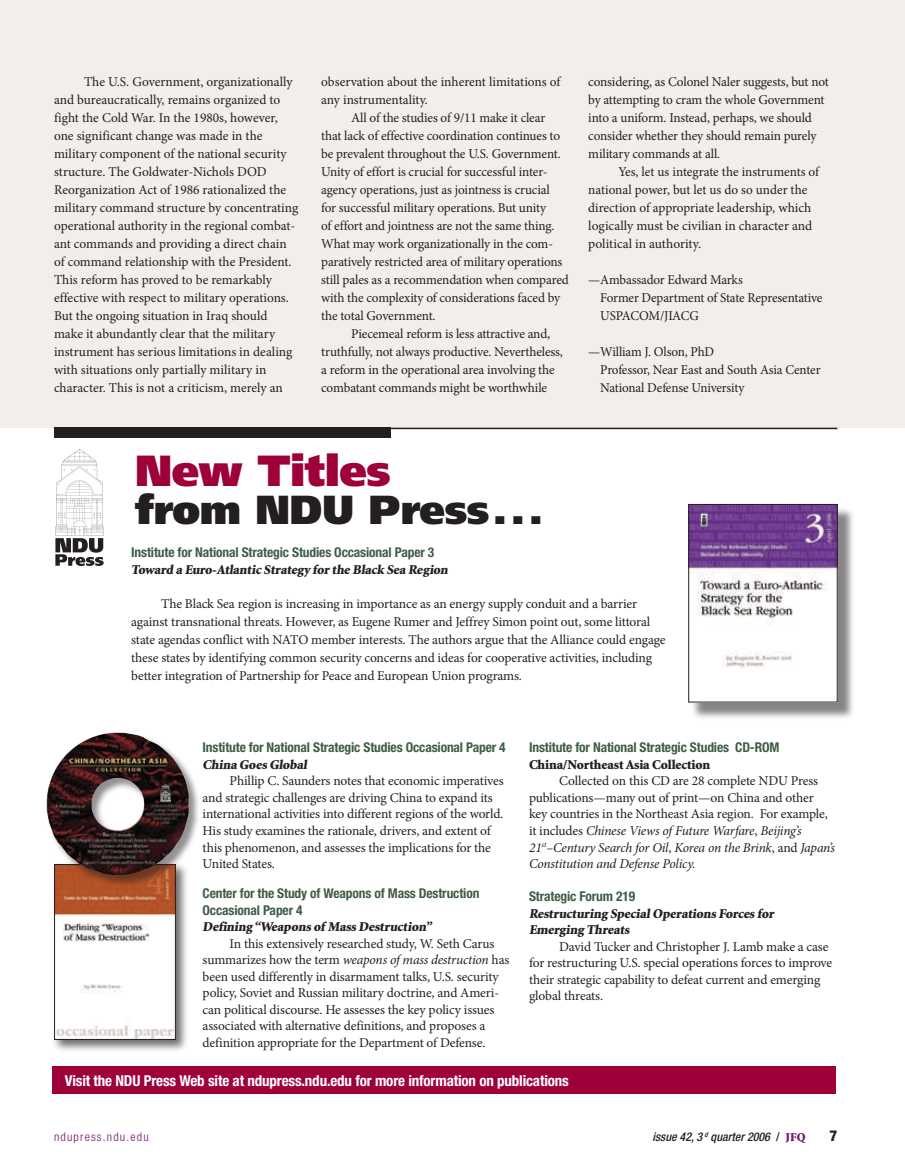
<style>
.page{position:relative;width:905px;height:1175px;background:#fff}
.page>*{position:absolute;margin:0;border:0;box-sizing:border-box;transform-origin:0 0}
.t1{font:900 43.5px "Frutiger LT Std";letter-spacing:-.01em;color:#9e0039}
.t2{font:900 40.5px "Frutiger LT Std";letter-spacing:-.01em;color:#231f20}
.t3{font:700 condensed 15px "Helvetica Neue LT Std";letter-spacing:-.01em;color:#fff}
.t4{font:13.5px/18px "Minion Pro";letter-spacing:-.01em;color:#231f20}
.t5{font:700 condensed 13.5px/16.5px "Helvetica Neue LT Std";letter-spacing:-.01em;color:#3f5c46}
.t6{font:900 13.5px/16.5px "Minion Std";letter-spacing:-.01em;color:#231f20}
.t7{font:italic 500 condensed 12px "Helvetica Neue LT Std";color:#231f20}
.t8{font:300 condensed 12px "Helvetica Neue LT Std";letter-spacing:.1em;color:#711371}
.s1{font-style:italic}
.s2{font-style:normal}
.s3{font-family:"Minion Std";font-weight:900;font-style:normal;font-stretch:normal;color:#711371}
</style>
<div class="page">
<div style="left:0;top:0;width:904px;height:428px;background:#f2eeea"></div>
<div style="left:53px;top:1066px;width:783px;height:28px;background:#9e0039"></div>
<svg style="left:55px;top:449px;width:49px;height:117px"></svg>
<div style="left:51px;top:860px;width:139px;height:194px;background:#231f20;opacity:.65"></div>
<img style="left:56px;top:888px;width:118px;height:149px">
<div style="left:54px;top:864px;width:122px;height:175px;border:1px solid #231f20"></div>
<div style="left:54px;top:428px;width:336px;height:10px;background:#231f20"></div>
<hr style="left:56px;top:428px;width:781px;height:1px;background:#231f20">
<div style="left:690px;top:506px;width:166px;height:216px;background:#231f20;opacity:.55"></div>
<img style="left:690px;top:506px;width:145px;height:194px">
<div style="left:688px;top:504px;width:149px;height:198px;border:1px solid #231f20"></div>
<div style="left:46px;top:732px;width:156px;height:156px;background:#231f20;opacity:.5"></div>
<img style="left:46px;top:732px;width:143px;height:143px">
<p class="t4" style="left:54px;top:72px;width:246px;text-indent:30px">The U.S. Government, organizationally and bureaucratically, remains organized to fight the Cold War. In the 1980s, however, one significant change was made in the military component of the national security structure. The Goldwater-Nichols DOD Reorganization Act of 1986 rationalized the military command structure by concentrating operational authority in the regional combat&shy;ant commands and providing a direct chain of command relationship with the President.<br>This reform has proved to be remarkably effective with respect to military operations.<br>But the ongoing situation in Iraq should make it abundantly clear that the military instrument has serious limitations in dealing with situations only partially military in character. This is not a criticism, merely an</p>
<p class="t4" style="left:321px;top:72px;width:241px">observation about the inherent limitations of any instrumentality.</p>
<p class="t4" style="left:321px;top:108px;width:249px;text-indent:30px">All of the studies of 9/11 make it clear that lack of effective coordination continues to be prevalent throughout the U.S. Government.<br>Unity of effort is crucial for successful inter&shy;agency operations, just as jointness is crucial<br>for successful military operations. But unity<br>of effort and jointness are not the same thing.<br>What may work organizationally in the com&shy;paratively restricted area of military operations still pales as a recommendation when compared with the complexity of considerations faced by the total Government.</p>
<p class="t4" style="left:321px;top:324px;width:243px;text-indent:30px">Piecemeal reform is less attractive and, truthfully, not always productive. Nevertheless, a reform in the operational area involving the combatant commands might be worthwhile</p>
<p class="t4" style="left:588px;top:72px;width:242px">considering, as Colonel Naler suggests, but not by attempting to cram the whole Government into a uniform. Instead, perhaps, we should consider whether they should remain purely military commands at all.</p>
<p class="t4" style="left:588px;top:162px;width:232px;text-indent:30px">Yes, let us integrate the instruments of national power, but let us do so under the direction of appropriate leadership, which logically must be civilian in character and political in authority.</p>
<p class="t4" style="left:600px;top:270px;width:224px;text-indent:-12px">—Ambassador Edward Marks<br>Former Department of State Representative<br>USPACOM/JIACG</p>
<p class="t4" style="left:600px;top:342px;width:222px;text-indent:-12px">—William J. Olson, PhD<br>Professor, Near East and South Asia Center<br>National Defense University</p>
<h1 class="t1" style="left:135px;top:444px;width:257px">New Titles</h1>
<h2 class="t2" style="left:135px;top:485px;width:410px">from NDU Press...</h2>
<p class="t5" style="left:131px;top:544px;width:305px">Institute for National Strategic Studies Occasional Paper 3</p>
<p class="t6" style="left:131px;top:561px;width:320px">Toward a Euro-Atlantic Strategy for the Black Sea Region</p>
<p class="t4" style="left:131px;top:594px;width:536px;text-indent:30px">The Black Sea region is increasing in importance as an energy supply conduit and a barrier against transnational threats. However, as Eugene Rumer and Jeffrey Simon point out, some littoral state agendas conflict with NATO member interests. The authors argue that the Alliance could engage these states by identifying common security concerns and ideas for cooperative activities, including better integration of Partnership for Peace and European Union programs.</p>
<p class="t5" style="left:202px;top:739px;width:304px">Institute for National Strategic Studies Occasional Paper 4</p>
<p class="t6" style="left:202px;top:756px;width:108px">China Goes Global</p>
<p class="t4" style="left:202px;top:773px;width:303px;line-height:16.5px;text-indent:27px">Phillip C. Saunders notes that economic imperatives and strategic challenges are driving China to expand its international activities into different regions of the world.<br>His study examines the rationale, drivers, and extent of this phenomenon, and assesses the implications for the United States.</p>
<p class="t5" style="left:202px;top:884px;width:278px">Center for the Study of Weapons of Mass Destruction<br>Occasional Paper 4</p>
<p class="t6" style="left:202px;top:918px;width:233px">Defining “Weapons of Mass Destruction”</p>
<p class="t4" style="left:202px;top:935px;width:308px;line-height:16.5px;text-indent:27px">In this extensively researched study, W. Seth Carus summarizes how the term <span class="s1">weapons of mass destruction</span> has been used differently in disarmament talks, U.S. security policy, Soviet and Russian military doctrine, and Ameri&shy;can political discourse. He assesses the key policy issues associated with alternative definitions, and proposes a definition appropriate for the Department of Defense.</p>
<p class="t5" style="left:529px;top:739px;width:252px">Institute for National Strategic Studies CD-ROM</p>
<p class="t6" style="left:529px;top:756px;width:183px">China/Northeast Asia Collection</p>
<p class="t4" style="left:529px;top:773px;width:307px;line-height:16.5px;text-indent:30px">Collected on this CD are 28 complete NDU Press publications—many out of print—on China and other key countries in the Northeast Asia region. For example, it includes <span class="s1">Chinese Views of Future Warfare</span>, <span class="s1">Beijing’s 21</span><sup>st</sup><span class="s1">–Century Search for Oil</span>, <span class="s1">Korea on the Brink</span>, and <span class="s1">Japan’s Constitution and Defense Policy.</span></p>
<p class="t5" style="left:529px;top:887px;width:108px">Strategic Forum 219</p>
<p class="t6" style="left:529px;top:905px;width:248px">Restructuring SpecialOperations Forces for<br>Emerging Threats</p>
<p class="t4" style="left:529px;top:938px;width:305px;line-height:16.5px;text-indent:30px">David Tucker and Christopher J. Lamb make a case for restructuring U.S. special operations forces to improve their strategic capability to defeat current and emerging global threats.</p>
<p class="t3" style="left:65px;top:1071px;width:505px">Visit the NDU Press Web site at ndupress.ndu.edu for more information on publications</p>
<p class="t8" style="left:54px;top:1129px;width:96px">ndupress.ndu.edu</p>
<p class="t7" style="left:652px;top:1129px;width:155px">issue 42, 3 <sup>d</sup> quarter 2006 <span class="s2">/</span> <span class="s3">JFQ</span></p>
</div>
